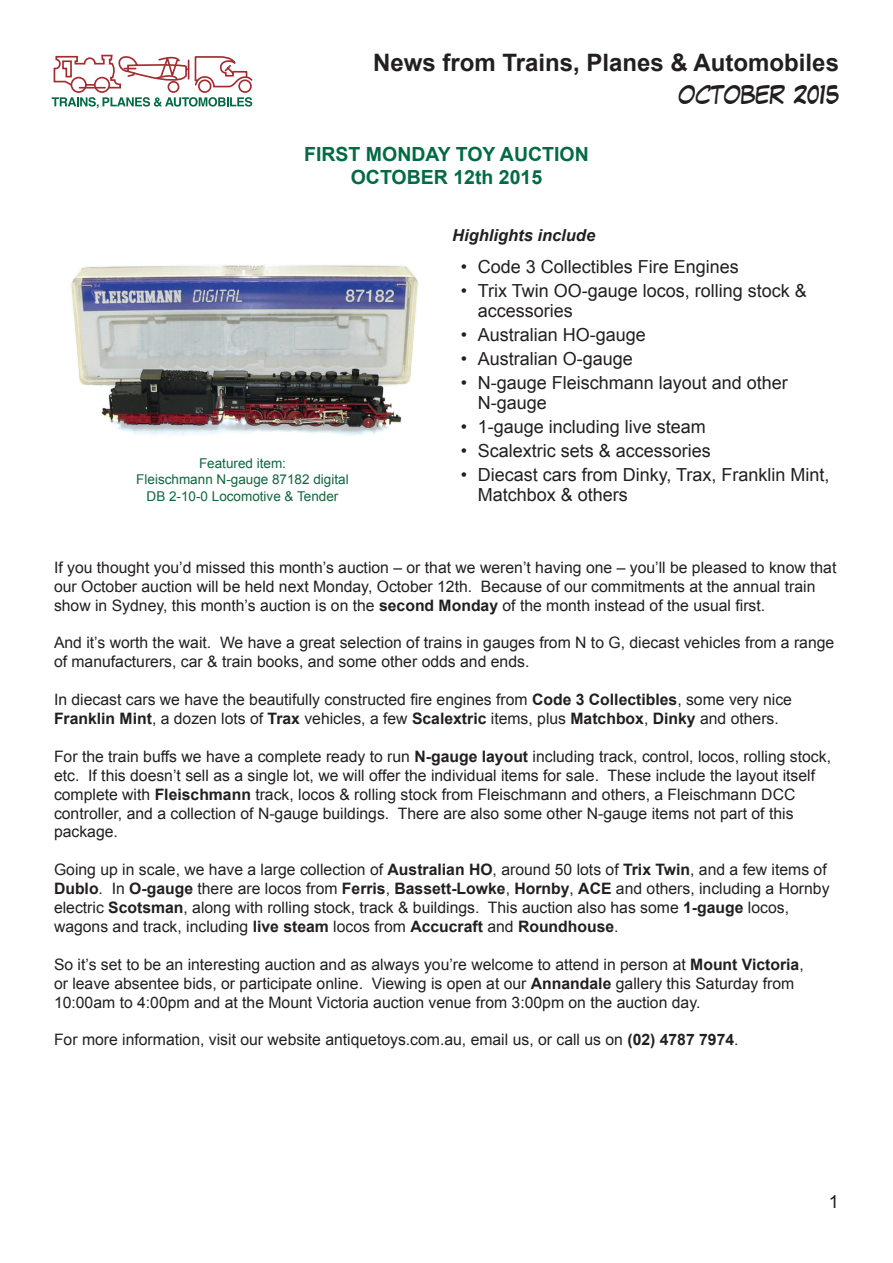
<style>
.page{position:relative;width:893px;height:1263px;background:#fff}
.page>*{position:absolute;margin:0;border:0;box-sizing:border-box;transform-origin:0 0}
.t1{font:700 24px "Arial";color:#231f20}
.t2{font:21px "Laffayette Comic Pro";color:#231f20}
.t3{font:700 19.5px "Arial";color:#026b44}
.t4{font:18px/20.2px "Arial";color:#231f20}
.t5{font:italic 700 16.5px "Arial";color:#231f20}
.t6{font:15.75px/18.9px "Arial";color:#231f20}
.t7{font:13.5px/16.2px "Arial";color:#10663f;text-align:center}
.s1{font-weight:700}
</style>
<div class="page">
<svg style="left:52px;top:54px;width:201px;height:54px"></svg>
<img style="left:71px;top:265px;width:347px;height:171px">
<p class="t1" style="left:373px;top:47px;width:467px">News from Trains, Planes &amp; Automobiles</p>
<p class="t2" style="left:679px;top:85px;width:162px">OCTOBER 2015</p>
<p class="t3" style="left:304px;top:141px;width:286px">FIRST MONDAY TOY AUCTION</p>
<p class="t3" style="left:351px;top:164px;width:193px">OCTOBER 12th 2015</p>
<p class="t7" style="left:199px;top:455px;width:89px">Featured item:</p>
<p class="t7" style="left:136px;top:472px;width:214px">Fleischmann N-gauge 87182 digital<br>DB 2-10-0 Locomotive &amp; Tender</p>
<p class="t5" style="left:452px;top:224px;width:145px">Highlights include</p>
<p class="t4" style="left:461px;top:257px;width:280px">• Code 3 Collectibles Fire Engines</p>
<p class="t4" style="left:478px;top:281px;width:331px;text-indent:-17px">• Trix Twin OO-gauge locos, rolling stock &amp; accessories</p>
<p class="t4" style="left:461px;top:325px;width:187px">• Australian HO-gauge</p>
<p class="t4" style="left:461px;top:349px;width:174px">• Australian O-gauge</p>
<p class="t4" style="left:478px;top:372px;width:312px;text-indent:-17px">• N-gauge Fleischmann layout and other<br>N-gauge</p>
<p class="t4" style="left:461px;top:417px;width:247px">• 1-gauge including live steam</p>
<p class="t4" style="left:461px;top:440px;width:252px">• Scalextric sets &amp; accessories</p>
<p class="t4" style="left:478px;top:464px;width:353px;text-indent:-17px">• Diecast cars from Dinky, Trax, Franklin Mint,<br>Matchbox &amp; others</p>
<p class="t6" style="left:54px;top:558px;width:784px">If you thought you’d missed this month’s auction – or that we weren’t having one – you’ll be pleased to know that our October auction will be held next Monday, October 12th. Because of our commitments at the annual train show in Sydney, this month’s auction is on the <span class="s1">second Monday</span> of the month instead of the usual first.</p>
<p class="t6" style="left:54px;top:634px;width:782px">And it’s worth the wait. We have a great selection of trains in gauges from N to G, diecast vehicles from a range of manufacturers, car &amp; train books, and some other odds and ends.</p>
<p class="t6" style="left:54px;top:690px;width:739px">In diecast cars we have the beautifully constructed fire engines from <span class="s1">Code 3 Collectibles</span>, some very nice<br><span class="s1">Franklin Mint</span>, a dozen lots of <span class="s1">Trax</span> vehicles, a few <span class="s1">Scalextric</span> items, plus <span class="s1">Matchbox</span>, <span class="s1">Dinky</span> and others.</p>
<p class="t6" style="left:54px;top:747px;width:779px">For the train buffs we have a complete ready to run <span class="s1">N-gauge layout</span> including track, control, locos, rolling stock, etc. If this doesn’t sell as a single lot, we will offer the individual items for sale. These include the layout itself complete with <span class="s1">Fleischmann</span> track, locos &amp; rolling stock from Fleischmann and others, a Fleischmann DCC controller, and a collection of N-gauge buildings. There are also some other N-gauge items not part of this package.</p>
<p class="t6" style="left:54px;top:860px;width:777px">Going up in scale, we have a large collection of <span class="s1">Australian HO</span>, around 50 lots of <span class="s1">Trix Twin</span>, and a few items of <span class="s1">Dublo</span>. In <span class="s1">O-gauge</span> there are locos from <span class="s1">Ferris</span>, <span class="s1">Bassett-Lowke</span>, <span class="s1">Hornby</span>, <span class="s1">ACE</span> and others, including a Hornby electric <span class="s1">Scotsman</span>, along with rolling stock, track &amp; buildings. This auction also has some <span class="s1">1-gauge</span> locos, wagons and track, including <span class="s1">live steam</span> locos from <span class="s1">Accucraft</span> and <span class="s1">Roundhouse</span>.</p>
<p class="t6" style="left:54px;top:955px;width:751px">So it’s set to be an interesting auction and as always you’re welcome to attend in person at <span class="s1">Mount Victoria</span>, or leave absentee bids, or participate online. Viewing is open at our <span class="s1">Annandale</span> gallery this Saturday from<br>10:00am to 4:00pm and at the Mount Victoria auction venue from 3:00pm on the auction day.</p>
<p class="t6" style="left:54px;top:1030px;width:686px">For more information, visit our website antiquetoys.com.au, email us, or call us on <span class="s1">(02) 4787 7974</span>.</p>
<p class="t4" style="left:829px;top:1192px;width:12px">1</p>
</div>
